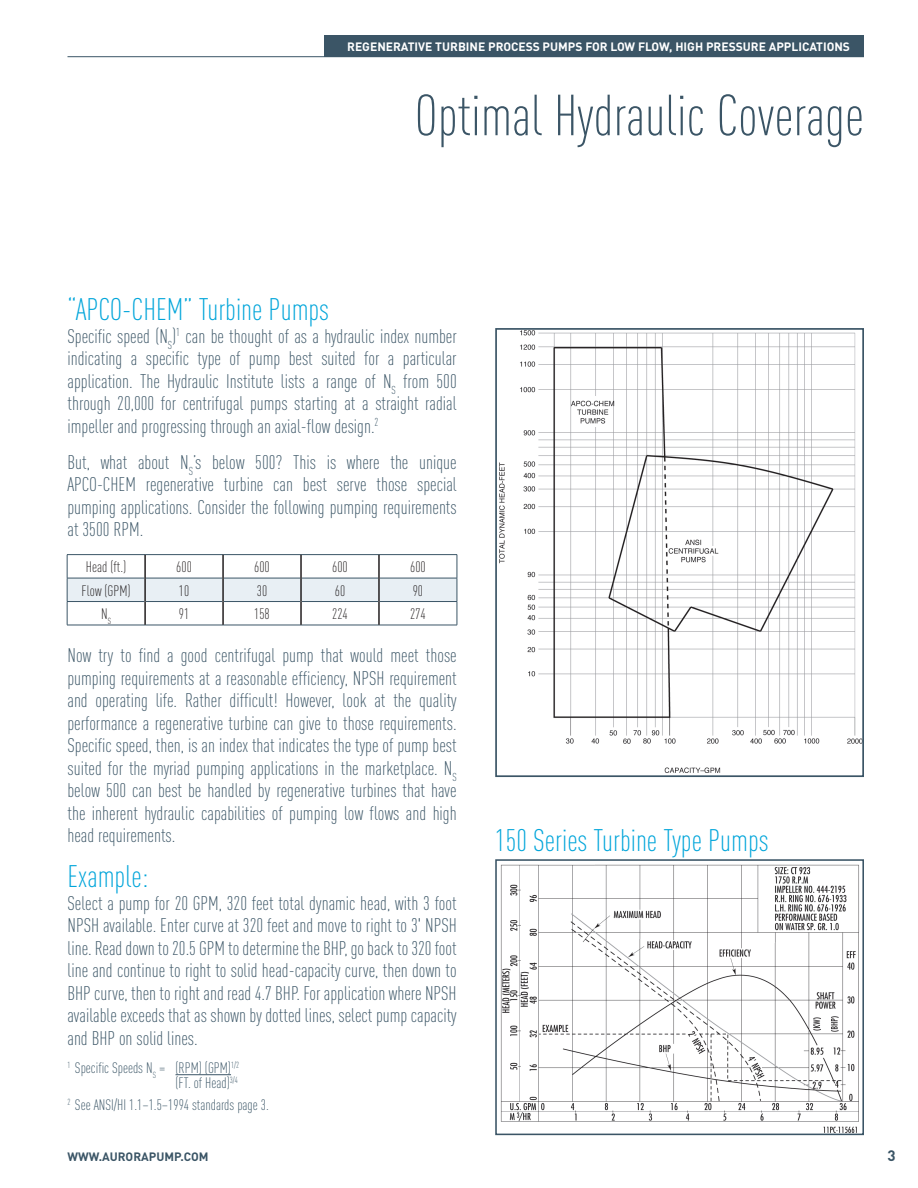
<style>
.page{position:relative;width:918px;height:1188px;background:#fff}
.page>*{position:absolute;margin:0;border:0;box-sizing:border-box;transform-origin:0 0}
.t1{font:300 condensed 57px "DIN Pro";color:#3b5566}
.t2{font:300 condensed 30.75px "DIN Pro";color:#00a5da}
.t3{font:300 condensed 19.5px/22.5px "DIN Pro";color:#3b5566;text-align:justify}
.t4{font:300 condensed 15px "DIN Pro";color:#3b5566}
.CVI_Subheaders{font:300 condensed 15px "DIN Pro";color:#231f20}
.t5{font:700 15px "DIN Pro";color:#3b5566}
.t6{font:700 12px "DIN Pro";color:#fff}
.t7{font:700 12px "DIN Pro";color:#3b5566}
</style>
<div class="page">
<hr style="left:68px;top:56px;width:796px;height:1px;background:#3b5566">
<div style="left:324px;top:35px;width:540px;height:22px;background:#3b5566"></div>
<hr style="left:176px;top:1074px;width:55px;height:1px;background:#3b5566">
<hr style="left:67px;top:554px;width:78px;height:1px;background:#3b5566">
<hr style="left:145px;top:554px;width:78px;height:1px;background:#3b5566">
<hr style="left:223px;top:554px;width:78px;height:1px;background:#3b5566">
<hr style="left:301px;top:554px;width:78px;height:1px;background:#3b5566">
<hr style="left:379px;top:554px;width:78px;height:1px;background:#3b5566">
<svg style="left:67px;top:555px;width:391px;height:70px"></svg>
<hr style="left:67px;top:625px;width:78px;height:1px;background:#3b5566">
<hr style="left:145px;top:625px;width:78px;height:1px;background:#3b5566">
<hr style="left:223px;top:625px;width:78px;height:1px;background:#3b5566">
<hr style="left:301px;top:625px;width:78px;height:1px;background:#3b5566">
<hr style="left:379px;top:625px;width:78px;height:1px;background:#3b5566">
<hr style="left:144px;top:555px;width:2px;height:23px;background:#231f20">
<hr style="left:222px;top:555px;width:2px;height:23px;background:#231f20">
<hr style="left:300px;top:555px;width:2px;height:23px;background:#231f20">
<hr style="left:378px;top:555px;width:2px;height:23px;background:#231f20">
<hr style="left:144px;top:578px;width:2px;height:24px;background:#231f20">
<hr style="left:222px;top:578px;width:2px;height:24px;background:#231f20">
<hr style="left:300px;top:578px;width:2px;height:24px;background:#231f20">
<hr style="left:378px;top:578px;width:2px;height:24px;background:#231f20">
<hr style="left:144px;top:602px;width:2px;height:23px;background:#231f20">
<hr style="left:222px;top:602px;width:2px;height:23px;background:#231f20">
<hr style="left:300px;top:602px;width:2px;height:23px;background:#231f20">
<hr style="left:378px;top:602px;width:2px;height:23px;background:#231f20">
<img style="left:499px;top:331px;width:362px;height:442px">
<div style="left:495px;top:328px;width:369px;height:449px;border:2px solid #3b5566"></div>
<img style="left:500px;top:864px;width:359px;height:268px">
<div style="left:495px;top:859px;width:369px;height:276px;border:2px solid #3b5566"></div>
<p class="t6" style="left:347px;top:37px;width:504px">REGENERATIVE TURBINE PROCESS PUMPS FOR LOW FLOW, HIGH PRESSURE APPLICATIONS</p>
<p class="t1" style="left:415px;top:75px;width:451px">Optimal Hydraulic Coverage</p>
<p class="t2" style="left:68px;top:288px;width:263px">“APCO-CHEM” Turbine Pumps</p>
<p class="t3" style="left:68px;top:323px;width:391px">Specific speed (N<sub>S</sub>)<sup>1</sup> can be thought of as a hydraulic index number indicating a specific type of pump best suited for a particular application. The Hydraulic Institute lists a range of N<sub>S</sub> from 500 through 20,000 for centrifugal pumps starting at a straight radial impeller and progressing through an axial-flow design.<sup>2</sup></p>
<p class="t3" style="left:68px;top:449px;width:391px">But, what about N<sub>S</sub>’s below 500? This is where the unique APCO-CHEM regenerative turbine can best serve those special pumping applications. Consider the following pumping requirements at 3500 RPM.</p>
<p class="CVI_Subheaders" style="left:86px;top:556px;width:42px">Head (ft.)</p>
<p class="CVI_Subheaders" style="left:176px;top:556px;width:17px">600</p>
<p class="CVI_Subheaders" style="left:254px;top:556px;width:17px">600</p>
<p class="CVI_Subheaders" style="left:332px;top:556px;width:17px">600</p>
<p class="CVI_Subheaders" style="left:410px;top:556px;width:17px">600</p>
<p class="CVI_Subheaders" style="left:82px;top:580px;width:51px">Flow (GPM)</p>
<p class="CVI_Subheaders" style="left:179px;top:580px;width:12px">10</p>
<p class="CVI_Subheaders" style="left:257px;top:580px;width:12px">30</p>
<p class="CVI_Subheaders" style="left:335px;top:580px;width:12px">60</p>
<p class="CVI_Subheaders" style="left:413px;top:580px;width:12px">90</p>
<p class="CVI_Subheaders" style="left:101px;top:603px;width:11px">N<sub>S</sub></p>
<p class="CVI_Subheaders" style="left:179px;top:603px;width:12px">91</p>
<p class="CVI_Subheaders" style="left:254px;top:603px;width:17px">158</p>
<p class="CVI_Subheaders" style="left:332px;top:603px;width:17px">224</p>
<p class="CVI_Subheaders" style="left:410px;top:603px;width:17px">274</p>
<p class="t3" style="left:68px;top:643px;width:391px">Now try to find a good centrifugal pump that would meet those pumping requirements at a reasonable efficiency, NPSH requirement and operating life. Rather difficult! However, look at the quality performance a regenerative turbine can give to those requirements.<br>Specific speed, then, is an index that indicates the type of pump best suited for the myriad pumping applications in the marketplace. N<sub>S </sub>below 500 can best be handled by regenerative turbines that have the inherent hydraulic capabilities of pumping low flows and high head requirements.</p>
<p class="t2" style="left:68px;top:855px;width:82px">Example:</p>
<p class="t3" style="left:68px;top:890px;width:391px">Select a pump for 20 GPM, 320 feet total dynamic head, with 3 foot NPSH available. Enter curve at 320 feet and move to right to 3' NPSH line. Read down to 20.5 GPM to determine the BHP, go back to 320 foot line and continue to right to solid head-capacity curve, then down to BHP curve, then to right and read 4.7 BHP. For application where NPSH available exceeds that as shown by dotted lines, select pump capacity and BHP on solid lines.</p>
<p class="t4" style="left:68px;top:1057px;width:173px"><sup>1</sup> Specific Speeds N<sub>S</sub> = (RPM) (GPM)<sup>1/2</sup></p>
<p class="t4" style="left:176px;top:1072px;width:64px">(FT. of Head)<sup>3/4</sup></p>
<p class="t4" style="left:68px;top:1094px;width:203px"><sup>2</sup> See ANSI/HI 1.1–1.5–1994 standards page 3.</p>
<p class="t2" style="left:495px;top:818px;width:275px">150 Series Turbine Type Pumps</p>
<p class="t7" style="left:68px;top:1147px;width:143px">WWW.AURORAPUMP.COM</p>
<p class="t5" style="left:887px;top:1143px;width:10px">3</p>
</div>
